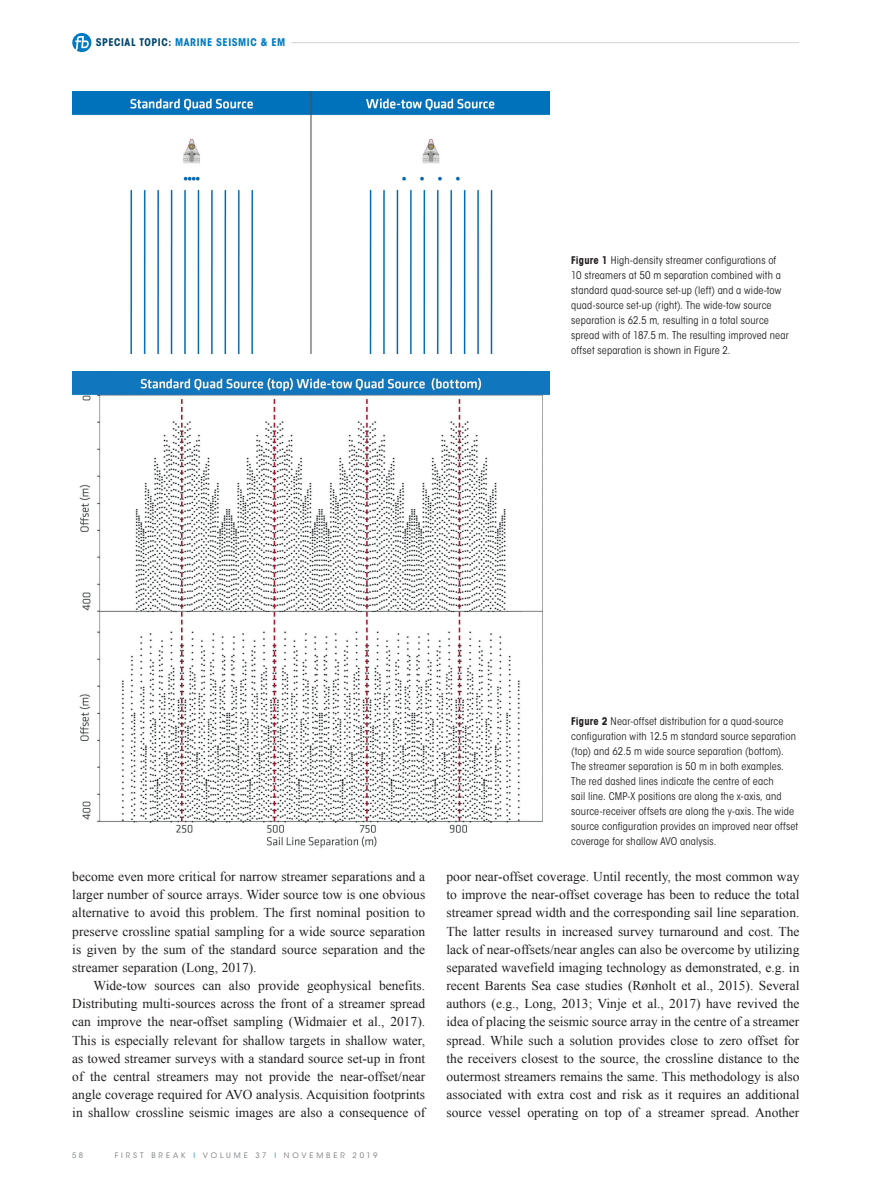
<style>
.page{position:relative;width:893px;height:1191px;background:#fff}
.page>*{position:absolute;margin:0;border:0;box-sizing:border-box;transform-origin:0 0}
._00-FB_BODY_indent{font:13.5px/18.1px "Times New Roman";color:#231f20;text-align:justify}
._00-FB_BODY{font:13.5px/18.1px "Times New Roman";color:#231f20;text-align:justify}
._06-CAPTION_black{font:condensed 10.5px/15px "ITC Avant Garde Std";letter-spacing:.015em;color:#231f20}
.t1{font:700 condensed 10.5px "ITC Avant Garde Std";letter-spacing:.055em;color:#007ac2}
.t2{font:7.5px "ITC Avant Garde Std";letter-spacing:.385em;color:#787a7d}
.s1{color:#004670}
.s2{font-weight:700}
.s3{color:#1c8acb}
</style>
<div class="page">
<hr style="left:291px;top:42px;width:508px;height:1px;background:#d1d2d4">
<svg style="left:72px;top:33px;width:19px;height:19px"></svg>
<img style="left:72px;top:92px;width:478px;height:261px">
<img style="left:72px;top:372px;width:478px;height:476px">
<p class="t1" style="left:96px;top:36px;width:191px"><span class="s1">SPECIAL TOPIC:</span> MARINE SEISMIC &amp; EM</p>
<p class="_06-CAPTION_black" style="left:571px;top:252px;width:219px"><span class="s2">Figure 1</span> High-density streamer configurations of 10 streamers at 50 m separation combined with a standard quad-source set-up (left) and a wide-tow quad-source set-up (right). The wide-tow source separation is 62.5 m, resulting in a total source spread with of 187.5 m. The resulting improved near offset separation is shown in Figure 2.</p>
<p class="_00-FB_BODY" style="left:72px;top:867px;width:354px">become even more critical for narrow streamer separations and a larger number of source arrays. Wider source tow is one obvious alternative to avoid this problem. The first nominal position to preserve crossline spatial sampling for a wide source separation is given by the sum of the standard source separation and the streamer separation (Long, 2017).</p>
<p class="_00-FB_BODY_indent" style="left:72px;top:976px;width:354px;text-indent:21px">Wide-tow sources can also provide geophysical benefits.<br>Distributing multi-sources across the front of a streamer spread can improve the near-offset sampling (Widmaier et al., 2017).<br>This is especially relevant for shallow targets in shallow water, as towed streamer surveys with a standard source set-up in front of the central streamers may not provide the near-offset/near angle coverage required for AVO analysis. Acquisition footprints in shallow crossline seismic images are also a consequence of</p>
<p class="t2" style="left:72px;top:1151px;width:12px">5 8</p>
<p class="t2" style="left:115px;top:1151px;width:264px">FIRST BREAK <span class="s3">I</span> VOLUME 37 <span class="s3">I</span> NOVEMBER 2019</p>
<p class="_06-CAPTION_black" style="left:571px;top:713px;width:228px"><span class="s2">Figure 2</span> Near-offset distribution for a quad-source configuration with 12.5 m standard source separation (top) and 62.5 m wide source separation (bottom).<br>The streamer separation is 50 m in both examples.<br>The red dashed lines indicate the centre of each<br>sail line. CMP-X positions are along the x-axis, and source-receiver offsets are along the y-axis. The wide source configuration provides an improved near offset coverage for shallow AVO analysis.</p>
<p class="_00-FB_BODY_indent" style="left:446px;top:867px;width:354px">poor near-offset coverage. Until recently, the most common way to improve the near-offset coverage has been to reduce the total streamer spread width and the corresponding sail line separation.<br>The latter results in increased survey turnaround and cost. The lack of near-offsets/near angles can also be overcome by utilizing separated wavefield imaging technology as demonstrated, e.g. in recent Barents Sea case studies (Rønholt et al., 2015). Several authors (e.g., Long, 2013; Vinje et al., 2017) have revived the idea of placing the seismic source array in the centre of a streamer spread. While such a solution provides close to zero offset for the receivers closest to the source, the crossline distance to the outermost streamers remains the same. This methodology is also associated with extra cost and risk as it requires an additional source vessel operating on top of a streamer spread. Another</p>
</div>
